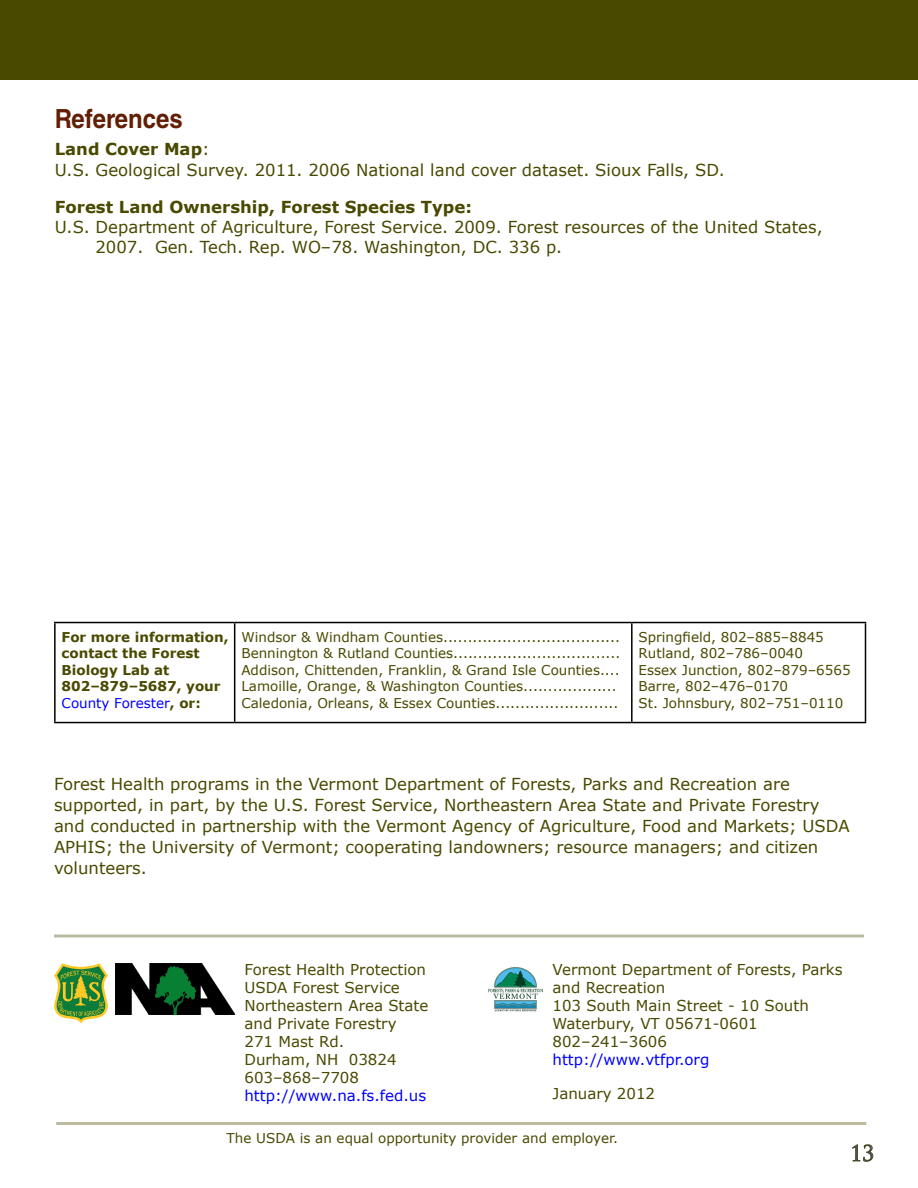
<style>
.page{position:relative;width:918px;height:1188px;background:#fff}
.page>*{position:absolute;margin:0;border:0;box-sizing:border-box;transform-origin:0 0}
.heading1{font:700 26.4px "Helvetica LT Std";color:#621f06;scale:.91 1}
.t1{font:21px "Trajan Pro";color:#49495a}
.text_body1{font:16.5px/21px "Verdana";color:#494900}
.text_body1-2{font:700 16.5px "Verdana";color:#494900}
.address{font:15px/18px "Verdana";color:#494900}
.text_body_table_9pt{font:13.5px/16.5px "Verdana";color:#494900}
.text_body_table_9pt-2{font:700 13.5px/16.5px "Verdana";color:#494900}
.text_body_centered{font:13.5px "Verdana";color:#494900}
.s1{font-weight:700}
.s2{font-weight:400;color:#00f}
.s3{color:#00f}
</style>
<div class="page">
<div style="left:0;top:0;width:918px;height:79px;background:#494900"></div>
<svg style="left:54px;top:963px;width:54px;height:61px"></svg>
<img style="left:116px;top:963px;width:119px;height:52px">
<svg style="left:54px;top:934px;width:810px;height:4px;background:#cbcbb7"></svg>
<img style="left:488px;top:967px;width:55px;height:45px">
<hr style="left:56px;top:1122px;width:810px;height:3px;background:#494900">
<hr style="left:54px;top:622px;width:181px;height:1px;background:#000">
<hr style="left:235px;top:622px;width:397px;height:1px;background:#000">
<hr style="left:632px;top:622px;width:234px;height:1px;background:#000">
<hr style="left:54px;top:722px;width:181px;height:1px;background:#000">
<hr style="left:235px;top:722px;width:397px;height:1px;background:#000">
<hr style="left:632px;top:722px;width:234px;height:1px;background:#000">
<hr style="left:54px;top:623px;width:2px;height:99px;background:#000">
<hr style="left:234px;top:623px;width:1px;height:99px;background:#000">
<hr style="left:631px;top:623px;width:2px;height:99px;background:#000">
<hr style="left:865px;top:623px;width:1px;height:99px;background:#000">
<svg style="left:852px;top:1144px;width:22px;height:18px"></svg>
<p class="heading1" style="left:55px;top:103px;width:142px">References</p>
<p class="text_body1" style="left:55px;top:138px;width:671px"><span class="s1">Land Cover Map</span>:<br>U.S. Geological Survey. 2011. 2006 National land cover dataset. Sioux Falls, SD.</p>
<p class="text_body1-2" style="left:55px;top:197px;width:419px">Forest Land Ownership, Forest Species Type:</p>
<p class="text_body1" style="left:55px;top:216px;width:769px">U.S. Department of Agriculture, Forest Service. 2009. Forest resources of the United States,</p>
<p class="text_body1" style="left:95px;top:236px;width:468px">2007. Gen. Tech. Rep. WO–78. Washington, DC. 336 p.</p>
<p class="text_body_table_9pt-2" style="left:62px;top:628px;width:168px">For more information, contact the Forest<br>Biology Lab at<br>802–879–5687, your<br><span class="s2">County Forester</span>, or:</p>
<p class="text_body_table_9pt" style="left:241px;top:628px;width:380px">Windsor &amp; Windham Counties....................................<br>Bennington &amp; Rutland Counties..................................<br>Addison, Chittenden, Franklin, &amp; Grand Isle Counties....<br>Lamoille, Orange, &amp; Washington Counties...................<br>Caledonia, Orleans, &amp; Essex Counties.........................</p>
<p class="text_body_table_9pt" style="left:639px;top:628px;width:214px">Springfield, 802–885–8845<br>Rutland, 802–786–0040<br>Essex Junction, 802–879–6565<br>Barre, 802–476–0170<br>St. Johnsbury, 802–751–0110</p>
<p class="text_body1" style="left:54px;top:773px;width:797px">Forest Health programs in the Vermont Department of Forests, Parks and Recreation are supported, in part, by the U.S. Forest Service, Northeastern Area State and Private Forestry and conducted in partnership with the Vermont Agency of Agriculture, Food and Markets; USDA APHIS; the University of Vermont; cooperating landowners; resource managers; and citizen volunteers.</p>
<p class="address" style="left:553px;top:960px;width:291px">Vermont Department of Forests, Parks and Recreation<br>103 South Main Street - 10 South<br>Waterbury, VT 05671-0601<br>802–241–3606<br><span class="s3">http://www.vtfpr.org</span></p>
<p class="address" style="left:553px;top:1084px;width:104px">January 2012</p>
<p class="address" style="left:244px;top:960px;width:185px">Forest Health Protection<br>USDA Forest Service<br>Northeastern Area State and Private Forestry<br>271 Mast Rd.<br>Durham, NH 03824<br>603–868–7708 <span class="s3">http://www.na.fs.fed.us</span></p>
<p class="text_body_centered" style="left:227px;top:1130px;width:393px">The USDA is an equal opportunity provider and employer.</p>
<p class="t1" style="left:850px;top:1140px;width:25px">13</p>
</div>
